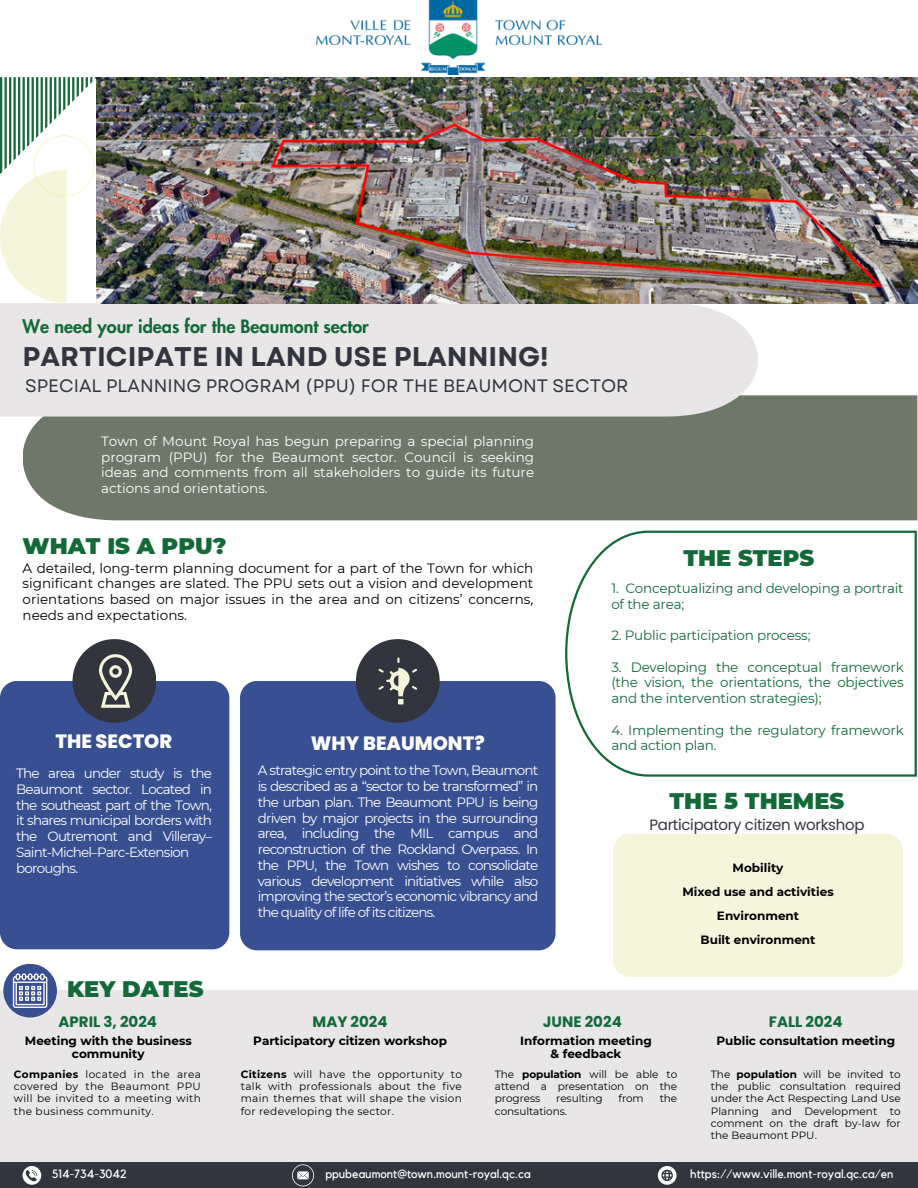
<style>
.page{position:relative;width:918px;height:1188px;background:#fff}
.page>*{position:absolute;margin:0;border:0;box-sizing:border-box;transform-origin:0 0}
.t1{font:700 27px "Garet";color:#32353e}
.t2{font:900 22.5px "Montserrat";color:#136a38}
.t3{font:800 19.2px "Poppins";color:#fff}
.t4{font:18px "Garet";color:#32353e}
.t5{font:800 18px "Futura LT Pro";color:#136a38}
.t6{font:700 15px "Poppins";color:#136a38}
.t7{font:15px "Poppins";letter-spacing:-.02em;color:#32353e}
.t8{font:13.5px/15.8px "Montserrat";letter-spacing:-.06em;color:#fff;text-align:justify}
.t9{font:13.5px/15.8px "Montserrat";letter-spacing:-.015em;color:#136a38}
.t10{font:13.5px/15.8px "Montserrat";color:#000;text-align:justify}
.t11{font:700 12px/13px "Montserrat";color:#000;text-align:center}
.t12{font:12px "Kollektif";color:#fff}
.t13{font:10.5px/12.3px "Montserrat";letter-spacing:.005em;color:#000;text-align:justify}
.s1{font-weight:700}
</style>
<div class="page">
<div style="left:0;top:991px;width:918px;height:197px;background:#e8e6e6"></div>
<div style="left:23px;top:395px;width:894px;height:125px;background:#6e7868"></div>
<div style="left:0;top:303px;width:758px;height:114px;background:#e8e6e6"></div>
<div style="left:0;top:1162px;width:918px;height:26px;background:#32353e"></div>
<div style="left:3px;top:964px;width:54px;height:54px;background:#384f92;border-radius:50%"></div>
<svg style="left:13px;top:973px;width:34px;height:35px"></svg>
<svg style="left:23px;top:1166px;width:18px;height:19px"></svg>
<svg style="left:292px;top:1164px;width:22px;height:22px"></svg>
<svg style="left:658px;top:1166px;width:19px;height:19px"></svg>
<svg style="left:0;top:77px;width:97px;height:226px"></svg>
<div style="left:613px;top:834px;width:290px;height:143px;background:#f5f5dc;border-radius:17px"></div>
<div style="left:0;top:681px;width:229px;height:268px;background:#384f92;border-radius:17px"></div>
<div style="left:73px;top:639px;width:83px;height:84px;background:#32353e;border-radius:50%"></div>
<svg style="left:99px;top:654px;width:33px;height:54px"></svg>
<div style="left:240px;top:681px;width:316px;height:269px;background:#384f92;border-radius:17px"></div>
<div style="left:356px;top:639px;width:84px;height:84px;background:#32353e;border-radius:50%"></div>
<svg style="left:379px;top:658px;width:38px;height:46px"></svg>
<svg style="left:565px;top:531px;width:352px;height:246px"></svg>
<img style="left:97px;top:77px;width:821px;height:226px">
<img style="left:317px;top:0;width:284px;height:74px">
<p class="t5" style="left:23px;top:318px;width:348px">We need your ideas for the Beaumont sector</p>
<p class="t1" style="left:23px;top:337px;width:528px">PARTICIPATE IN LAND USE PLANNING!</p>
<p class="t4" style="left:25px;top:373px;width:605px">SPECIAL PLANNING PROGRAM (PPU) FOR THE BEAUMONT SECTOR</p>
<p class="t8" style="left:101px;top:433px;width:435px">Town of Mount Royal has begun preparing a special planning program (PPU) for the Beaumont sector. Council is seeking ideas and comments from all stakeholders to guide its future actions and orientations.</p>
<p class="t2" style="left:23px;top:533px;width:205px">WHAT IS A PPU?</p>
<h2 class="t10" style="left:23px;top:560px;width:512px">A detailed, long-term planning document for a part of the Town for which significant changes are slated. The PPU sets out a vision and development orientations based on major issues in the area and on citizens’ concerns, needs and expectations.</h2>
<h5 class="t3" style="left:55px;top:728px;width:118px">THE SECTOR</h5>
<h1 class="t8" style="left:16px;top:765px;width:197px;text-align:left">The area under study is the<br>Beaumont sector. Located in the southeast part of the Town, it shares municipal borders with the Outremont and Villeray–<br>Saint-Michel–Parc-Extension boroughs.</h1>
<h4 class="t8" style="left:258px;top:763px;width:282px">A strategic entry point to the Town, Beaumont is described as a “sector to be transformed” in the urban plan. The Beaumont PPU is being driven by major projects in the surrounding area, including the MIL campus and reconstruction of the Rockland Overpass. In the PPU, the Town wishes to consolidate various development initiatives while also improving the sector’s economic vibrancy and the quality of life of its citizens.</h4>
<p class="t3" style="left:311px;top:730px;width:175px">WHY BEAUMONT?</p>
<p class="t2" style="left:67px;top:975px;width:138px">KEY DATES</p>
<p class="t2" style="left:683px;top:544px;width:132px">THE STEPS</p>
<p class="t9" style="left:611px;top:580px;width:294px">1. Conceptualizing and developing a portrait of the area;</p>
<h6 class="t9" style="left:611px;top:627px;width:201px">2. Public participation process;</h6>
<p class="t9" style="left:611px;top:659px;width:294px;text-align:justify">3. Developing the conceptual framework (the vision, the orientations, the objectives and the intervention strategies);</p>
<p class="t9" style="left:611px;top:722px;width:294px">4. Implementing the regulatory framework and action plan.</p>
<h6 class="t2" style="left:670px;top:787px;width:176px">THE 5 THEMES</h6>
<h2 class="t7" style="left:649px;top:814px;width:217px">Participatory citizen workshop</h2>
<h6 class="t11" style="left:733px;top:862px;width:52px">Mobility</h6>
<p class="t11" style="left:682px;top:886px;width:153px">Mixed use and activities</p>
<p class="t11" style="left:717px;top:910px;width:84px">Environment</p>
<p class="t11" style="left:701px;top:934px;width:116px">Built environment</p>
<p class="t6" style="left:59px;top:1011px;width:100px">APRIL 3, 2024</p>
<h3 class="t6" style="left:313px;top:1011px;width:77px">MAY 2024</h3>
<h2 class="t6" style="left:543px;top:1011px;width:80px">JUNE 2024</h2>
<p class="t6" style="left:769px;top:1011px;width:75px">FALL 2024</p>
<p class="t11" style="left:520px;top:1035px;width:133px">Information meeting</p>
<p class="t11" style="left:551px;top:1048px;width:72px">&amp; feedback</p>
<p class="t13" style="left:495px;top:1068px;width:184px">The <span class="s1">population</span> will be able to attend a presentation on the progress</p>
<p class="t11" style="left:25px;top:1035px;width:168px">Meeting with the business community</p>
<h3 class="t11" style="left:716px;top:1034px;width:180px">Public consultation meeting</h3>
<p class="t13" style="left:14px;top:1068px;width:189px"><span class="s1">Companies</span> located in the area covered by the Beaumont PPU will be invited to a meeting with the business community.</p>
<p class="t13" style="left:241px;top:1068px;width:223px"><span class="s1">Citizens</span> will have the opportunity to talk with professionals about the five main themes that will shape the vision for redeveloping the sector.</p>
<p class="t11" style="left:253px;top:1034px;width:195px">Participatory citizen workshop</p>
<p class="t13" style="left:711px;top:1068px;width:192px">The <span class="s1">population</span> will be invited to the public consultation required under the Act Respecting Land Use Planning and Development to comment on the draft by-law for the Beaumont PPU.</p>
<p class="t13" style="left:556px;top:1093px;width:48px">resulting</p>
<p class="t13" style="left:619px;top:1093px;width:27px">from</p>
<p class="t13" style="left:660px;top:1093px;width:19px">the</p>
<p class="t13" style="left:495px;top:1105px;width:74px">consultations.</p>
<p class="t12" style="left:52px;top:1169px;width:76px">514-734-3042</p>
<p class="t12" style="left:325px;top:1169px;width:207px">ppubeaumont@town.mount-royal.qc.ca</p>
<p class="t12" style="left:690px;top:1168px;width:205px">https://www.ville.mont-royal.qc.ca/en</p>
</div>
